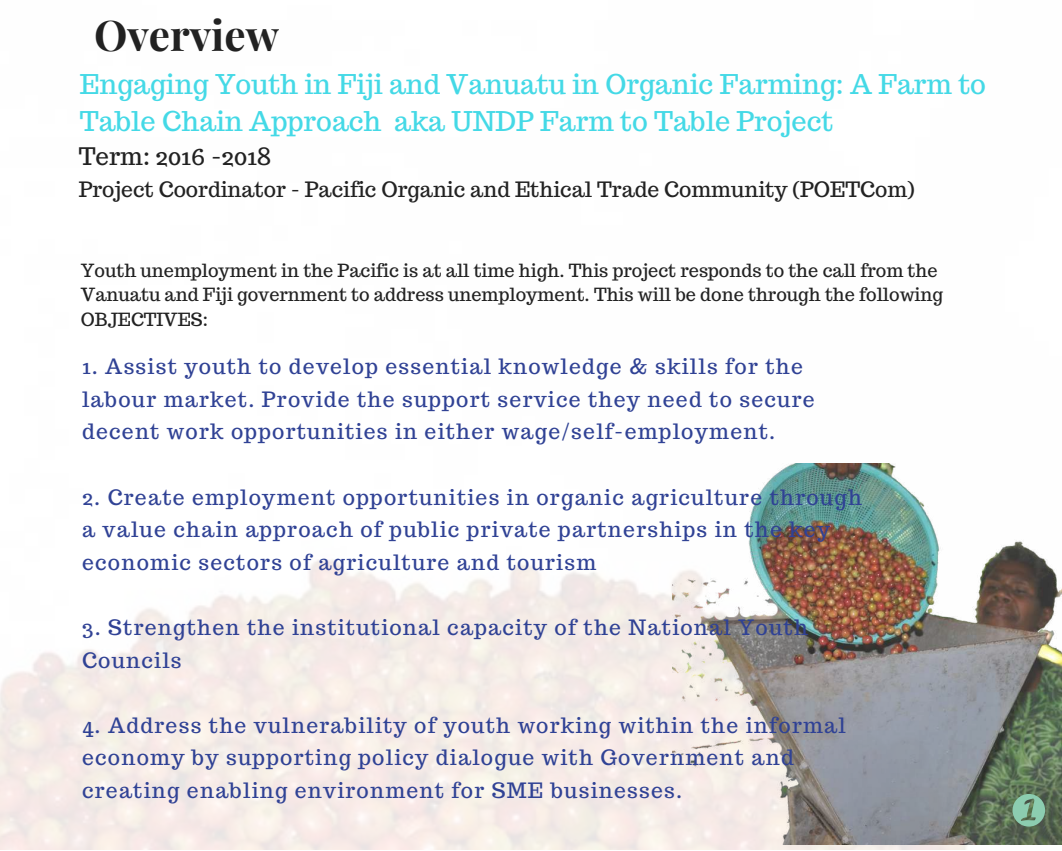
<style>
.page{position:relative;width:1062px;height:851px;background:#fff}
.page>*{position:absolute;margin:0;border:0;box-sizing:border-box;transform-origin:0 0}
.t1{font:700 42.15px "Playfair Display";color:#222}
.t2{font:27.15px/37px "Trocchi";color:#44d9e6}
.t3{font:24.15px "Trocchi";color:#222}
.t4{font:21.15px/32.5px "Trocchi";letter-spacing:.06em;color:#304295}
.t5{font:21.15px "Trocchi";color:#222}
.t6{font:18.15px/24.8px "Trocchi";color:#222}
</style>
<div class="page">
<img style="left:0;top:560px;width:1062px;height:289px">
<img style="left:672px;top:463px;width:390px;height:381px">
<svg style="left:1013px;top:793px;width:32px;height:33px"></svg>
<h1 class="t1" style="left:94px;top:8px;width:187px">Overview</h1>
<p class="t2" style="left:80px;top:65px;width:908px">Engaging Youth in Fiji and Vanuatu in Organic Farming: A Farm to<br>Table Chain Approach aka UNDP Farm to Table Project</p>
<p class="t3" style="left:79px;top:141px;width:194px">Term: 2016 -2018</p>
<p class="t5" style="left:79px;top:175px;width:838px">Project Coordinator - Pacific Organic and Ethical Trade Community (POETCom)</p>
<p class="t6" style="left:81px;top:257px;width:864px">Youth unemployment in the Pacific is at all time high. This project responds to the call from the<br>Vanuatu and Fiji government to address unemployment. This will be done through the following<br>OBJECTIVES:</p>
<p class="t4" style="left:82px;top:349px;width:734px">1. Assist youth to develop essential knowledge &amp; skills for the labour market. Provide the support service they need to secure decent work opportunities in either wage/self-employment.</p>
<p class="t4" style="left:82px;top:480px;width:782px">2. Create employment opportunities in organic agriculture through a value chain approach of public private partnerships in the key economic sectors of agriculture and tourism</p>
<p class="t4" style="left:82px;top:610px;width:727px">3. Strengthen the institutional capacity of the National Youth<br>Councils</p>
<p class="t4" style="left:82px;top:708px;width:765px">4. Address the vulnerability of youth working within the informal economy by supporting policy dialogue with Government and creating enabling environment for SME businesses.</p>
</div>
